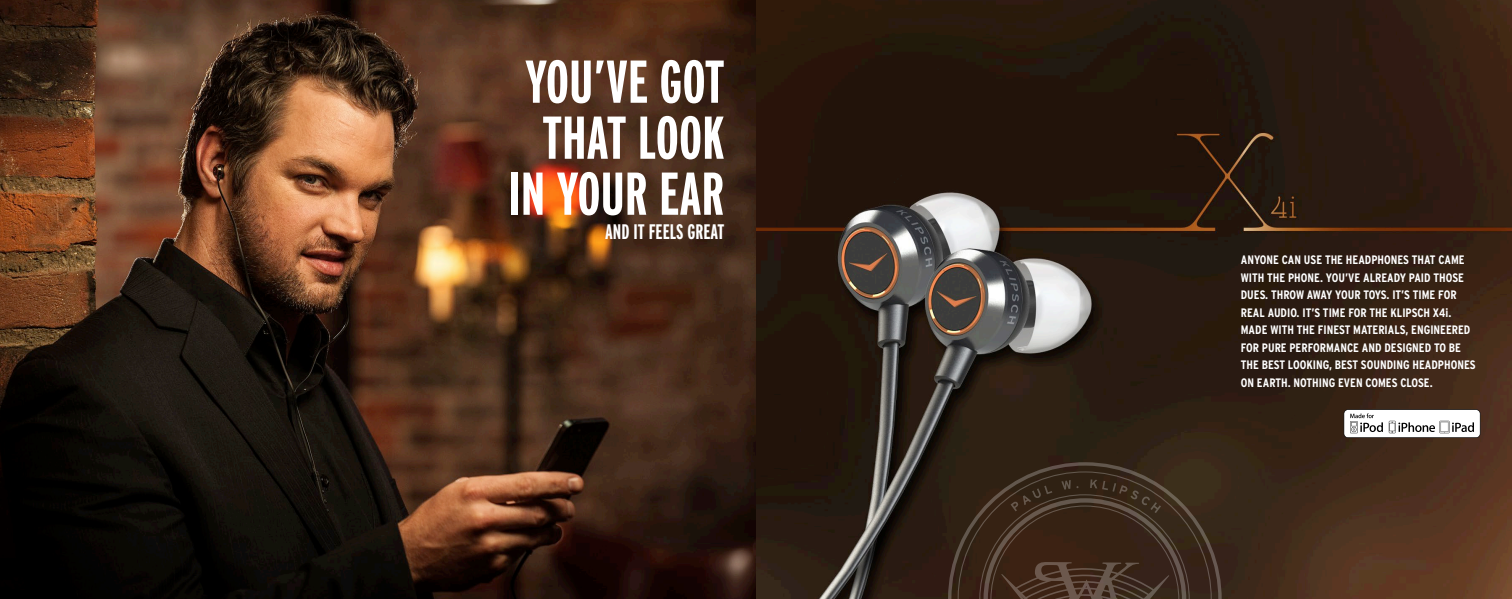
<style>
.page{position:relative;width:1512px;height:599px;background:#fff}
.page>*{position:absolute;margin:0;border:0;box-sizing:border-box;transform-origin:0 0}
.t1{font:700 extra-condensed 60.2px "Interstate";color:#fff}
.t2{font:700 extra-condensed 21px "Interstate";color:#fff}
.t3{font:700 condensed 12.25px/17.5px "Interstate";color:#fff}
</style>
<div class="page">
<img style="left:0;top:0;width:1512px;height:598px">
<svg style="left:948px;top:462px;width:274px;height:136px;fill:#362219"></svg>
<svg style="left:957px;top:471px;width:255px;height:127px"></svg>
<svg style="left:1344px;top:409px;width:136px;height:29px"></svg>
<p class="t1" style="left:525px;top:48px;width:201px">YOU’VE GOT</p>
<p class="t1" style="left:542px;top:104px;width:184px">THAT LOOK</p>
<p class="t1" style="left:508px;top:160px;width:218px">IN YOUR EAR</p>
<p class="t2" style="left:605px;top:220px;width:121px">AND IT FEELS GREAT</p>
<p class="t3" style="left:1241px;top:251px;width:236px">ANYONE CAN USE THE HEADPHONES THAT CAME WITH THE PHONE. YOU’VE ALREADY PAID THOSE DUES. THROW AWAY YOUR TOYS. IT’S TIME FOR REAL AUDIO. IT’S TIME FOR THE KLIPSCH X4i.<br>MADE WITH THE FINEST MATERIALS, ENGINEERED FOR PURE PERFORMANCE AND DESIGNED TO BE THE BEST LOOKING, BEST SOUNDING HEADPHONES ON EARTH. NOTHING EVEN COMES CLOSE.</p>
</div>
